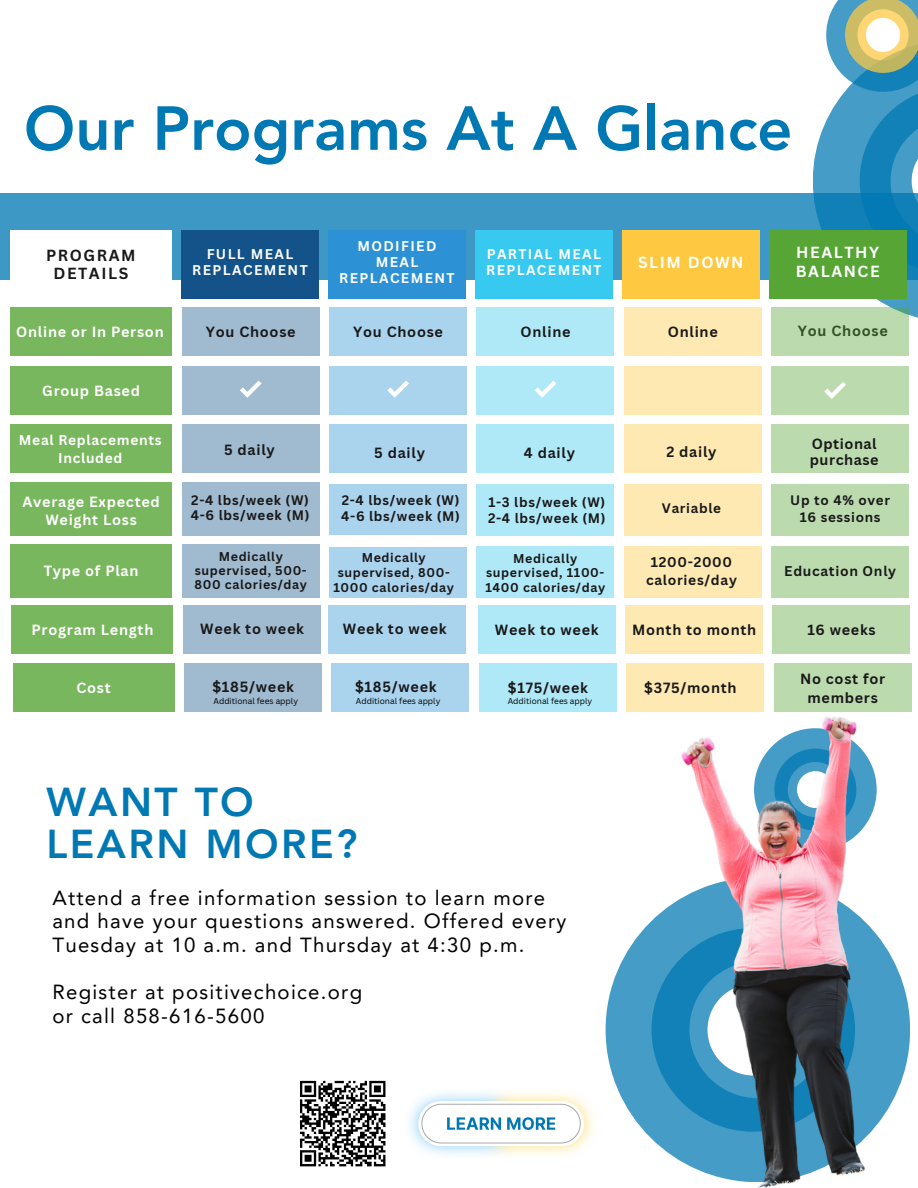
<style>
.page{position:relative;width:918px;height:1188px;background:#fff}
.page>*{position:absolute;margin:0;border:0;box-sizing:border-box;transform-origin:0 0}
.t1{font:800 61.5px "Avenir LT Pro";color:#0078b3}
.t2{font:800 40.35px/41.7px "Avenir LT Pro";letter-spacing:.06em;color:#0078b3}
.t3{font:20.4px/23.7px "Avenir LT Pro";letter-spacing:.06em;color:#000}
.t4{font:700 15.6px/18.6px "Canva Sans";letter-spacing:.1em;color:#fff}
.t5{font:700 15.6px/18.6px "Canva Sans";letter-spacing:.1em;color:#191919;text-align:center}
.t6{font:700 14.4px/18.6px "Canva Sans";letter-spacing:.05em;color:#191919;text-align:center}
.t7{font:700 14.4px/18.6px "Canva Sans";letter-spacing:.05em;color:#fff;text-align:center}
.t8{font:700 13.8px/17.7px "Canva Sans";letter-spacing:.05em;color:#191919;text-align:center}
.t9{font:700 13.8px/17.7px "Canva Sans";letter-spacing:.05em;color:#fff;text-align:center}
.t10{font:700 13.65px/16.2px "Canva Sans";letter-spacing:.1em;color:#fff;text-align:center}
.t11{font:700 13.35px "Canva Sans";letter-spacing:.05em;color:#191919}
.t12{font:700 12.45px/14.4px "Canva Sans";letter-spacing:.05em;color:#191919;text-align:center}
.t13{font:8.25px "Canva Sans";color:#000}
</style>
<div class="page">
<div style="left:0;top:193px;width:918px;height:87px;background:#3e98c5"></div>
<svg style="left:813px;top:92px;width:105px;height:226px;fill:#459cc7"></svg>
<svg style="left:860px;top:92px;width:58px;height:184px;background:#248abb"></svg>
<div style="left:181px;top:230px;width:138px;height:69px;background:#13538a"></div>
<div style="left:10px;top:307px;width:162px;height:49px;background:#78b75d"></div>
<div style="left:10px;top:366px;width:162px;height:48px;background:#78b75d"></div>
<div style="left:10px;top:424px;width:162px;height:49px;background:#78b75d"></div>
<div style="left:182px;top:307px;width:137px;height:49px;background:#a0bad0"></div>
<div style="left:477px;top:307px;width:137px;height:49px;background:#afe9f8"></div>
<div style="left:329px;top:307px;width:138px;height:49px;background:#aad3ee"></div>
<div style="left:624px;top:307px;width:137px;height:49px;background:#fee9b3"></div>
<div style="left:182px;top:366px;width:137px;height:48px;background:#a0bad0"></div>
<div style="left:477px;top:366px;width:137px;height:48px;background:#afe9f8"></div>
<div style="left:329px;top:366px;width:138px;height:48px;background:#aad3ee"></div>
<div style="left:624px;top:366px;width:137px;height:48px;background:#fee9b3"></div>
<div style="left:771px;top:366px;width:138px;height:48px;background:#bbdbae"></div>
<div style="left:182px;top:424px;width:137px;height:49px;background:#a0bad0"></div>
<div style="left:477px;top:424px;width:137px;height:49px;background:#afe9f8"></div>
<div style="left:329px;top:424px;width:138px;height:49px;background:#aad3ee"></div>
<div style="left:624px;top:424px;width:137px;height:49px;background:#fee9b3"></div>
<div style="left:771px;top:424px;width:138px;height:49px;background:#bbdbae"></div>
<div style="left:182px;top:544px;width:137px;height:54px;background:#a0bad0"></div>
<div style="left:477px;top:546px;width:137px;height:52px;background:#afe9f8"></div>
<div style="left:329px;top:547px;width:138px;height:50px;background:#aad3ee"></div>
<div style="left:624px;top:546px;width:137px;height:52px;background:#fee9b3"></div>
<div style="left:771px;top:546px;width:138px;height:52px;background:#bbdbae"></div>
<div style="left:10px;top:544px;width:162px;height:54px;background:#78b75d"></div>
<div style="left:10px;top:230px;width:162px;height:69px;background:#fff"></div>
<div style="left:328px;top:230px;width:138px;height:69px;background:#2c92d5"></div>
<div style="left:475px;top:230px;width:138px;height:69px;background:#37c9ef"></div>
<div style="left:622px;top:230px;width:138px;height:69px;background:#fec941"></div>
<div style="left:769px;top:230px;width:137px;height:69px;background:#57a635"></div>
<svg style="left:240px;top:381px;width:21px;height:16px"></svg>
<svg style="left:824px;top:382px;width:22px;height:17px"></svg>
<svg style="left:387px;top:381px;width:22px;height:16px"></svg>
<svg style="left:535px;top:381px;width:21px;height:16px"></svg>
<div style="left:11px;top:605px;width:162px;height:48px;background:#78b75d"></div>
<div style="left:183px;top:605px;width:138px;height:48px;background:#a0bad0"></div>
<div style="left:328px;top:605px;width:138px;height:48px;background:#aad3ee"></div>
<div style="left:478px;top:605px;width:137px;height:48px;background:#afe9f8"></div>
<div style="left:625px;top:605px;width:138px;height:48px;background:#fee9b3"></div>
<div style="left:773px;top:605px;width:137px;height:48px;background:#bbdbae"></div>
<div style="left:13px;top:664px;width:162px;height:48px;background:#78b75d"></div>
<div style="left:182px;top:482px;width:137px;height:54px;background:#a0bad0"></div>
<div style="left:477px;top:484px;width:137px;height:52px;background:#afe9f8"></div>
<div style="left:329px;top:485px;width:138px;height:50px;background:#aad3ee"></div>
<div style="left:624px;top:484px;width:137px;height:52px;background:#fee9b3"></div>
<div style="left:771px;top:484px;width:138px;height:52px;background:#bbdbae"></div>
<div style="left:10px;top:482px;width:162px;height:54px;background:#78b75d"></div>
<img style="left:183px;top:625px;width:729px;height:563px">
<div style="left:771px;top:307px;width:138px;height:49px;background:#bbdbae"></div>
<div style="left:295px;top:1076px;width:95px;height:95px;background:#fff"></div>
<svg style="left:300px;top:1080px;width:86px;height:87px"></svg>
<img style="left:515px;top:1090px;width:82px;height:67px">
<img style="left:405px;top:1090px;width:110px;height:67px">
<svg style="left:418px;top:1101px;width:166px;height:45px"></svg>
<svg style="left:826px;top:0;width:92px;height:92px"></svg>
<svg style="left:845px;top:0;width:73px;height:73px"></svg>
<h5 class="t1" style="left:24px;top:103px;width:770px">Our Programs At A Glance</h5>
<h5 class="t5" style="left:46px;top:245px;width:91px">PROGRAM<br>DETAILS</h5>
<h4 class="t7" style="left:16px;top:322px;width:149px">Online or In Person</h4>
<h5 class="t7" style="left:42px;top:381px;width:99px">Group Based</h5>
<h5 class="t9" style="left:19px;top:431px;width:144px">Meal Replacements<br>Included</h5>
<h4 class="t10" style="left:192px;top:245px;width:117px">FULL MEAL<br>REPLACEMENT</h4>
<h6 class="t10" style="left:339px;top:237px;width:117px">MODIFIED<br>MEAL<br>REPLACEMENT</h6>
<h6 class="t10" style="left:486px;top:245px;width:117px;text-align:left">PARTIAL MEAL<br>REPLACEMENT</h6>
<h6 class="t4" style="left:638px;top:252px;width:107px">SLIM DOWN</h6>
<h4 class="t4" style="left:796px;top:243px;width:85px">HEALTHY<br>BALANCE</h4>
<h5 class="t6" style="left:206px;top:322px;width:91px">You Choose</h5>
<h5 class="t6" style="left:353px;top:322px;width:91px">You Choose</h5>
<p class="t6" style="left:521px;top:322px;width:51px">Online</p>
<p class="t6" style="left:668px;top:322px;width:51px">Online</p>
<h5 class="t6" style="left:798px;top:322px;width:91px">You Choose</h5>
<h5 class="t6" style="left:224px;top:440px;width:52px">5 daily</h5>
<p class="t6" style="left:374px;top:443px;width:52px">5 daily</p>
<p class="t6" style="left:524px;top:443px;width:53px">4 daily</p>
<p class="t6" style="left:810px;top:435px;width:70px;line-height:16.2px;text-align:left">Optional purchase</p>
<h5 class="t6" style="left:666px;top:442px;width:52px">2 daily</h5>
<p class="t7" style="left:22px;top:492px;width:139px">Average Expected<br>Weight Loss</p>
<p class="t11" style="left:191px;top:490px;width:119px">2-4 lbs/week (W)</p>
<h5 class="t11" style="left:191px;top:506px;width:120px">4-6 lbs/week (M)</h5>
<h5 class="t11" style="left:342px;top:491px;width:119px">2-4 lbs/week (W)</h5>
<h5 class="t11" style="left:341px;top:507px;width:120px">4-6 lbs/week (M)</h5>
<p class="t11" style="left:488px;top:492px;width:118px">1-3 lbs/week (W)</p>
<h5 class="t11" style="left:488px;top:508px;width:119px">2-4 lbs/week (M)</h5>
<h5 class="t11" style="left:662px;top:499px;width:61px">Variable</h5>
<h5 class="t11" style="left:790px;top:491px;width:101px">Up to 4% over</h5>
<h5 class="t11" style="left:800px;top:508px;width:82px">16 sessions</h5>
<h5 class="t7" style="left:44px;top:561px;width:96px">Type of Plan</h5>
<p class="t12" style="left:195px;top:549px;width:114px">Medically supervised, 500-<br>800 calories/day</p>
<p class="t12" style="left:333px;top:549px;width:122px;line-height:15.3px">Medically supervised, 800-<br>1000 calories/day</p>
<p class="t12" style="left:485px;top:550px;width:121px;line-height:14.9px">Medically supervised, 1100-<br>1400 calories/day</p>
<p class="t8" style="left:646px;top:553px;width:92px">1200-2000 calories/day</p>
<h5 class="t8" style="left:784px;top:562px;width:113px">Education Only</h5>
<h5 class="t7" style="left:32px;top:620px;width:123px">Program Length</h5>
<h5 class="t6" style="left:200px;top:619px;width:105px">Week to week</h5>
<h5 class="t6" style="left:343px;top:619px;width:105px">Week to week</h5>
<h5 class="t6" style="left:495px;top:620px;width:105px">Week to week</h5>
<p class="t6" style="left:632px;top:620px;width:126px">Month to month</p>
<p class="t6" style="left:807px;top:620px;width:70px">16 weeks</p>
<p class="t7" style="left:76px;top:679px;width:36px">Cost</p>
<p class="t6" style="left:212px;top:677px;width:83px">$185/week</p>
<p class="t6" style="left:355px;top:677px;width:83px">$185/week</p>
<p class="t6" style="left:508px;top:679px;width:82px">$175/week</p>
<p class="t6" style="left:644px;top:679px;width:94px">$375/month</p>
<p class="t6" style="left:800px;top:669px;width:87px">No cost for members</p>
<p class="t13" style="left:213px;top:696px;width:86px">Additional fees apply</p>
<p class="t13" style="left:356px;top:695px;width:86px">Additional fees apply</p>
<h5 class="t13" style="left:508px;top:696px;width:86px">Additional fees apply</h5>
<p class="t2" style="left:46px;top:785px;width:312px">WANT TO<br>LEARN MORE?</p>
<h5 class="t3" style="left:52px;top:888px;width:515px">Attend a free information session to learn more and have your questions answered. Offered every<br>Tuesday at 10 a.m. and Thursday at 4:30 p.m.</h5>
<h5 class="t3" style="left:52px;top:982px;width:311px">Register at positivechoice.org or call 858-616-5600</h5>
</div>
